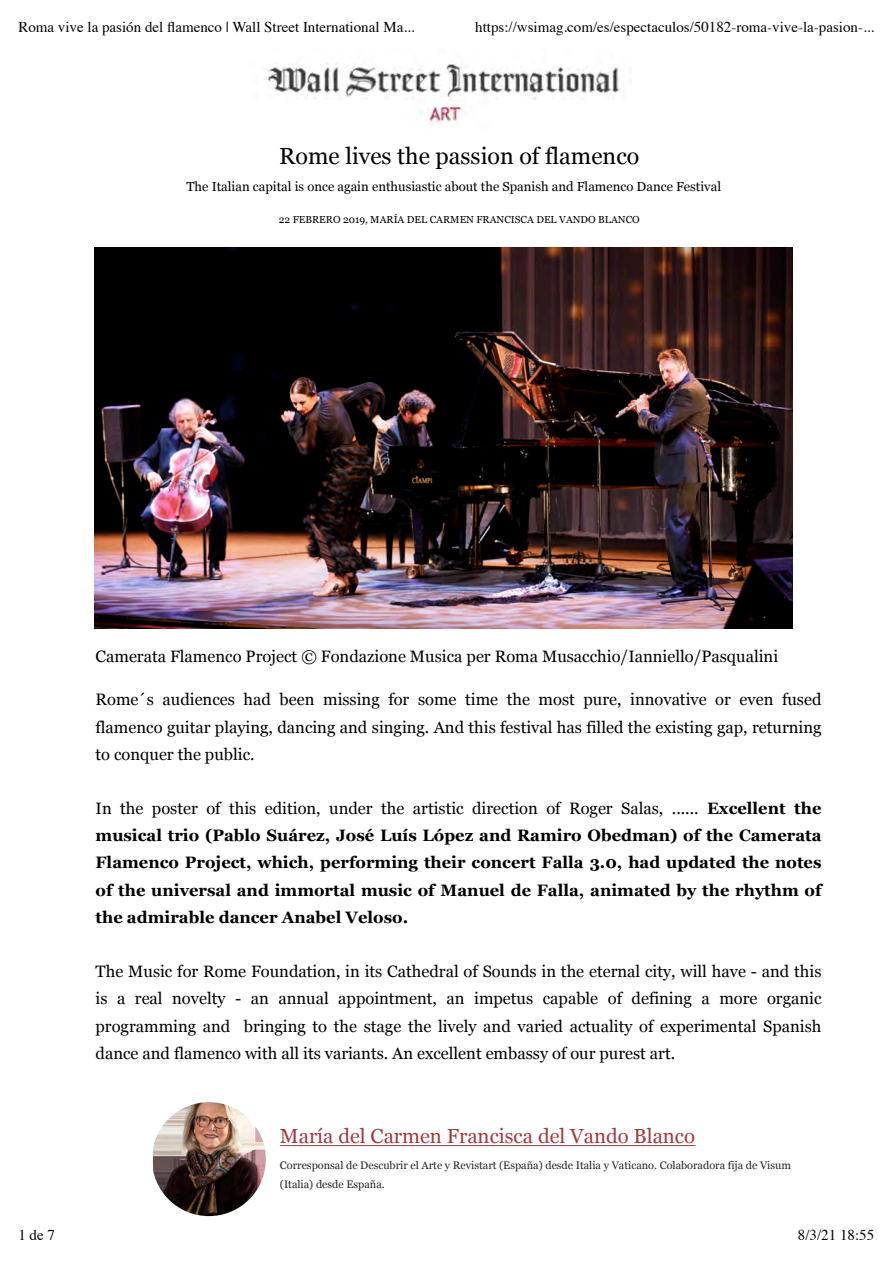
<style>
.page{position:relative;width:893px;height:1263px;background:#fff}
.page>*{position:absolute;margin:0;border:0;box-sizing:border-box;transform-origin:0 0}
.t1{font:23.25px "Georgia";color:#000}
.t2{font:20.4px "Georgia";color:#a23b3b}
.t3{font:16.5px/27.2px "Georgia";color:#000;text-align:justify}
.t4{font:700 16.5px/27.2px "Georgia";color:#000;text-align:justify}
.t5{font:15px "Times";color:#000}
.t6{font:13.05px "Georgia";color:#000}
.t7{font:10.95px/19.6px "Georgia";color:#212529}
.t8{font:10.2px "Georgia";color:#000}
.s1{font-weight:400}
</style>
<div class="page">
<img style="left:94px;top:247px;width:698px;height:381px">
<img style="left:152px;top:1102px;width:114px;height:114px;border-radius:50%">
<hr style="left:280px;top:1145px;width:415px;height:1px;background:#a23b3b">
<img style="left:267px;top:63px;width:354px;height:63px">
<p class="t5" style="left:18px;top:20px;width:398px">Roma vive la pasión del flamenco | Wall Street International Ma...</p>
<p class="t5" style="left:475px;top:20px;width:400px">https://wsimag.com/es/espectaculos/50182-roma-vive-la-pasion-...</p>
<h1 class="t1" style="left:279px;top:139px;width:362px">Rome lives the passion of flamenco</h1>
<p class="t6" style="left:187px;top:177px;width:536px">The Italian capital is once again enthusiastic about the Spanish and Flamenco Dance Festival</p>
<p class="t8" style="left:279px;top:214px;width:362px">22 FEBRERO 2019, MARÍA DEL CARMEN FRANCISCA DEL VANDO BLANCO</p>
<p class="t3" style="left:96px;top:642px;width:684px">Camerata Flamenco Project © Fondazione Musica per Roma Musacchio/Ianniello/Pasqualini</p>
<p class="t3" style="left:96px;top:685px;width:727px">Rome´s audiences had been missing for some time the most pure, innovative or even fused flamenco guitar playing, dancing and singing. And this festival has filled the existing gap, returning to conquer the public.</p>
<p class="t4" style="left:96px;top:794px;width:728px"><span class="s1">In the poster of this edition, under the artistic direction of Roger Salas, ......</span> Excellent the musical trio (Pablo Suárez, José Luís López and Ramiro Obedman) of the Camerata Flamenco Project, which, performing their concert Falla 3.0, had updated the notes of the universal and immortal music of Manuel de Falla, animated by the rhythm of the admirable dancer Anabel Veloso.</p>
<p class="t3" style="left:96px;top:957px;width:727px">The Music for Rome Foundation, in its Cathedral of Sounds in the eternal city, will have - and this is a real novelty - an annual appointment, an impetus capable of defining a more organic programming and bringing to the stage the lively and varied actuality of experimental Spanish dance and flamenco with all its variants. An excellent embassy of our purest art.</p>
<p class="t2" style="left:280px;top:1124px;width:417px">María del Carmen Francisca del Vando Blanco</p>
<p class="t7" style="left:280px;top:1155px;width:513px">Corresponsal de Descubrir el Arte y Revistart (España) desde Italia y Vaticano. Colaboradora fija de Visum (Italia) desde España.</p>
<p class="t5" style="left:18px;top:1229px;width:38px">1 de 7</p>
<p class="t5" style="left:798px;top:1229px;width:78px">8/3/21 18:55</p>
</div>
